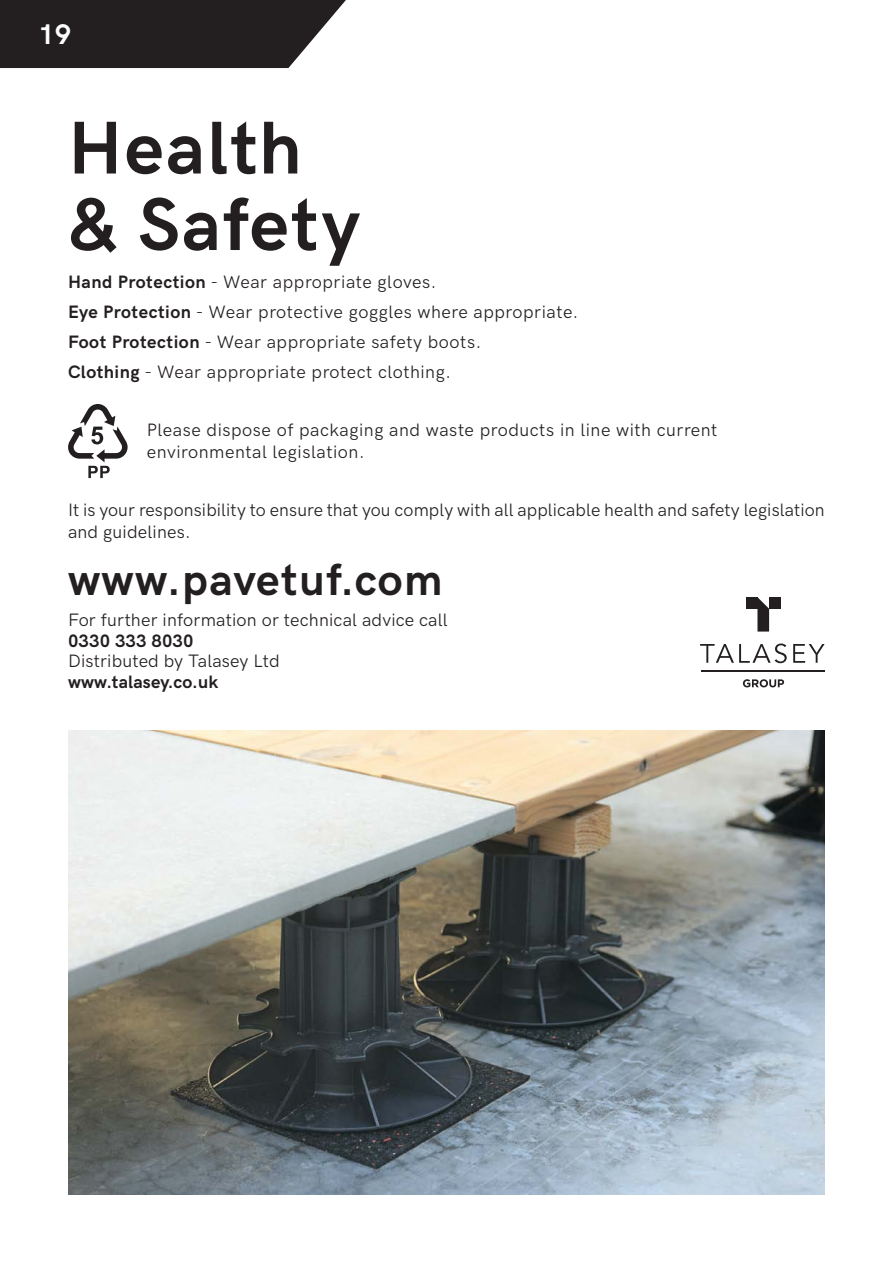
<style>
.page{position:relative;width:893px;height:1263px;background:#fff}
.page>*{position:absolute;margin:0;border:0;box-sizing:border-box;transform-origin:0 0}
.t1{font:700 75px "HK Grotesk";letter-spacing:.03em;color:#231f20}
.t2{font:700 45px "HK Grotesk";letter-spacing:.03em;color:#231f20}
.Page_Number_Left{font:700 28.5px "HK Grotesk";color:#fff}
.Paragraph_Text{font:18px/21.6px "HK Grotesk";letter-spacing:.015em;color:#231f20}
.Paragraph_Text-2{font:700 18px "HK Grotesk";letter-spacing:.01em;color:#231f20}
.s1{font-weight:700}
</style>
<div class="page">
<svg style="left:0;top:0;width:346px;height:68px;background:#353132"></svg>
<img style="left:68px;top:730px;width:757px;height:465px">
<svg style="left:68px;top:404px;width:60px;height:74px"></svg>
<svg style="left:700px;top:643px;width:87px;height:20px"></svg>
<svg style="left:793px;top:644px;width:32px;height:19px"></svg>
<div style="left:769px;top:597px;width:12px;height:12px;background:#231f20"></div>
<div style="left:746px;top:597px;width:11px;height:12px;background:#231f20"></div>
<svg style="left:757px;top:597px;width:12px;height:34px"></svg>
<svg style="left:743px;top:679px;width:41px;height:8px"></svg>
<hr style="left:702px;top:671px;width:123px;height:1px;background:#231f20">
<p class="Page_Number_Left" style="left:38px;top:13px;width:35px">19</p>
<p class="t1" style="left:68px;top:92px;width:235px">Health</p>
<p class="t1" style="left:68px;top:168px;width:293px">&amp; Safety</p>
<p class="Paragraph_Text" style="left:68px;top:270px;width:370px"><span class="s1">Hand Protection</span> - Wear appropriate gloves.</p>
<p class="Paragraph_Text" style="left:68px;top:300px;width:512px"><span class="s1">Eye Protection</span> - Wear protective goggles where appropriate.</p>
<p class="Paragraph_Text" style="left:68px;top:330px;width:415px"><span class="s1">Foot Protection</span> - Wear appropriate safety boots.</p>
<p class="Paragraph_Text" style="left:68px;top:360px;width:384px"><span class="s1">Clothing</span> - Wear appropriate protect clothing.</p>
<p class="Paragraph_Text" style="left:147px;top:418px;width:572px">Please dispose of packaging and waste products in line with current environmental legislation.</p>
<p class="Paragraph_Text" style="left:68px;top:498px;width:758px">It is your responsibility to ensure that you comply with all applicable health and safety legislation and guidelines.</p>
<p class="t2" style="left:68px;top:546px;width:376px">www.pavetuf.com</p>
<p class="Paragraph_Text" style="left:68px;top:608px;width:381px">For further information or technical advice call</p>
<p class="Paragraph_Text-2" style="left:68px;top:627px;width:127px">0330 333 8030</p>
<p class="Paragraph_Text" style="left:68px;top:649px;width:213px">Distributed by Talasey Ltd</p>
<p class="Paragraph_Text-2" style="left:68px;top:668px;width:152px">www.talasey.co.uk</p>
</div>
